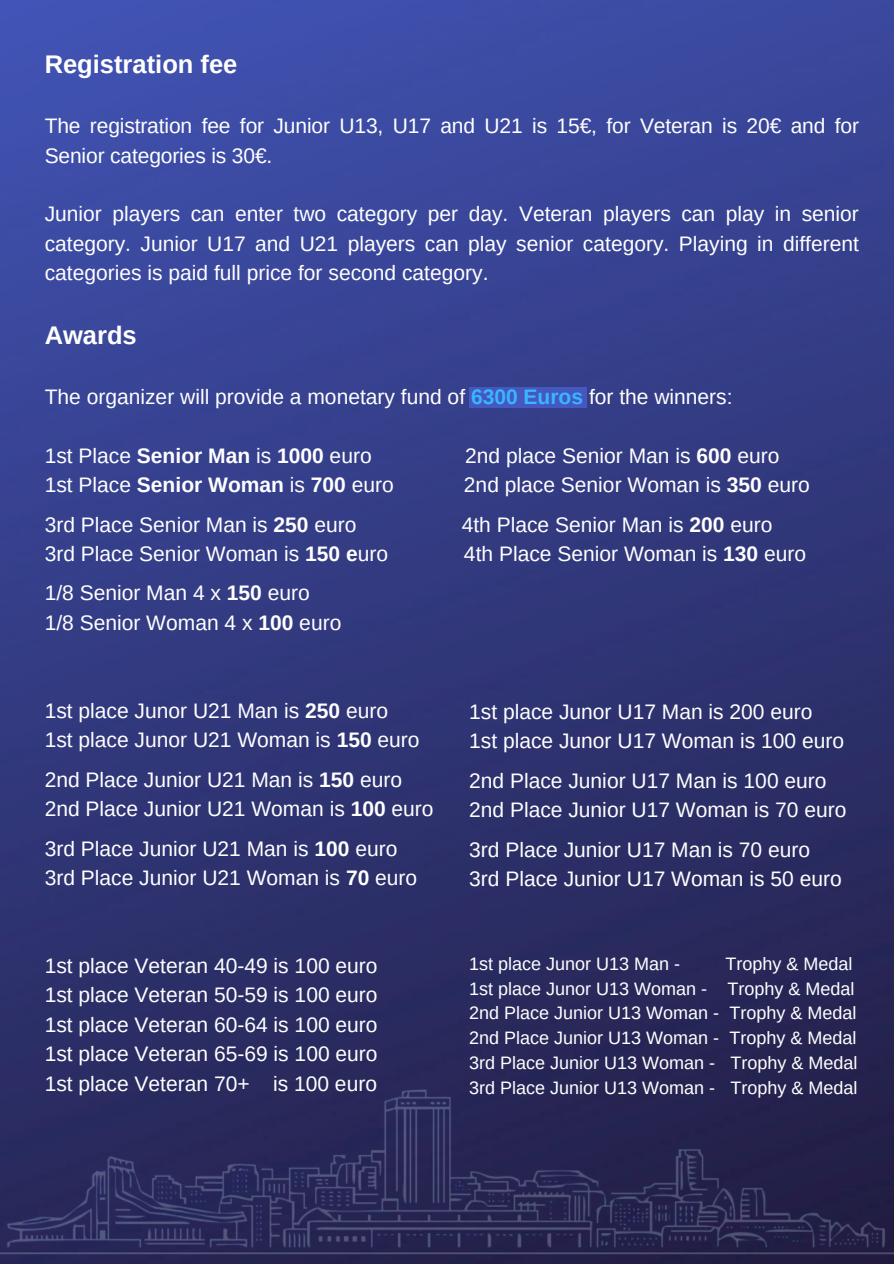
<style>
.page{position:relative;width:894px;height:1264px;background:#fff}
.page>*{position:absolute;margin:0;border:0;box-sizing:border-box;transform-origin:0 0}
.t1{font:700 25.5px "Arimo";color:#fff}
.t2{font:21px/29.4px "Arimo";color:#fff}
.t3{font:18px/24.8px "Arimo";color:#fff}
.s1{font-weight:700;color:#38b6ff}
.s2{font-weight:700}
</style>
<div class="page">
<img style="left:0;top:0;width:893px;height:975px">
<div style="left:469px;top:387px;width:117px;height:21px;background:#4458be"></div>
<img style="left:0;top:975px;width:893px;height:288px">
<p class="t1" style="left:45px;top:50px;width:194px">Registration fee</p>
<p class="t2" style="left:45px;top:111px;width:815px">The registration fee for Junior U13, U17 and U21 is 15€, for Veteran is 20€ and for<br>Senior categories is 30€.</p>
<p class="t2" style="left:45px;top:199px;width:815px;text-align:justify">Junior players can enter two category per day. Veteran players can play in senior category. Junior U17 and U21 players can play senior category. Playing in different categories is paid full price for second category.</p>
<p class="t1" style="left:45px;top:321px;width:94px">Awards</p>
<p class="t2" style="left:45px;top:382px;width:689px">The organizer will provide a monetary fund of <span class="s1">6300 Euros</span> for the winners:</p>
<p class="t2" style="left:45px;top:441px;width:328px">1st Place <span class="s2">Senior Man</span> is <span class="s2">1000</span> euro</p>
<p class="t2" style="left:465px;top:441px;width:315px">2nd place Senior Man is <span class="s2">600</span> euro</p>
<p class="t2" style="left:45px;top:470px;width:350px">1st Place <span class="s2">Senior Woman</span> is <span class="s2">700</span> euro</p>
<p class="t2" style="left:464px;top:470px;width:347px">2nd place Senior Woman is <span class="s2">350</span> euro</p>
<p class="t2" style="left:45px;top:509px;width:313px">3rd Place Senior Man is <span class="s2">250</span> euro</p>
<p class="t2" style="left:461px;top:509px;width:312px">4th Place Senior Man is <span class="s2">200</span> euro</p>
<p class="t2" style="left:45px;top:539px;width:345px">3rd Place Senior Woman is <span class="s2">150 e</span>uro</p>
<p class="t2" style="left:464px;top:539px;width:343px">4th Place Senior Woman is <span class="s2">130</span> euro</p>
<p class="t2" style="left:45px;top:578px;width:298px">1/8 Senior Man 4 x <span class="s2">150</span> euro<br>1/8 Senior Woman 4 x <span class="s2">100</span> euro</p>
<p class="t2" style="left:45px;top:696px;width:376px">1st place Junor U21 Man is <span class="s2">250</span> euro<br>1st place Junor U21 Woman is <span class="s2">150</span> euro</p>
<p class="t2" style="left:45px;top:764px;width:390px">2nd Place Junior U21 Man is <span class="s2">150</span> euro<br>2nd Place Junior U21 Woman is <span class="s2">100</span> euro</p>
<p class="t2" style="left:45px;top:833px;width:374px">3rd Place Junior U21 Man is <span class="s2">100</span> euro<br>3rd Place Junior U21 Woman is <span class="s2">70</span> euro</p>
<p class="t2" style="left:45px;top:951px;width:334px;text-align:justify">1st place Veteran 40-49 is 100 euro 1st place Veteran 50-59 is 100 euro 1st place Veteran 60-64 is 100 euro 1st place Veteran 65-69 is 100 euro 1st place Veteran 70+ is 100 euro</p>
<p class="t2" style="left:469px;top:697px;width:376px">1st place Junor U17 Man is 200 euro<br>1st place Junor U17 Woman is 100 euro</p>
<p class="t2" style="left:469px;top:765px;width:378px">2nd Place Junior U17 Man is 100 euro<br>2nd Place Junior U17 Woman is 70 euro</p>
<p class="t2" style="left:469px;top:834px;width:374px">3rd Place Junior U17 Man is 70 euro<br>3rd Place Junior U17 Woman is 50 euro</p>
<p class="t3" style="left:469px;top:951px;width:390px;text-indent:256px">Trophy &amp; Medal 1st place Junor U13 Woman - Trophy &amp; Medal 2nd Place Junior U13 Woman - Trophy &amp; Medal 2nd Place Junior U13 Woman - Trophy &amp; Medal 3rd Place Junior U13 Woman - Trophy &amp; Medal 3rd Place Junior U13 Woman - Trophy &amp; Medal</p>
<p class="t3" style="left:469px;top:951px;width:212px">1st place Junor U13 Man -</p>
</div>
